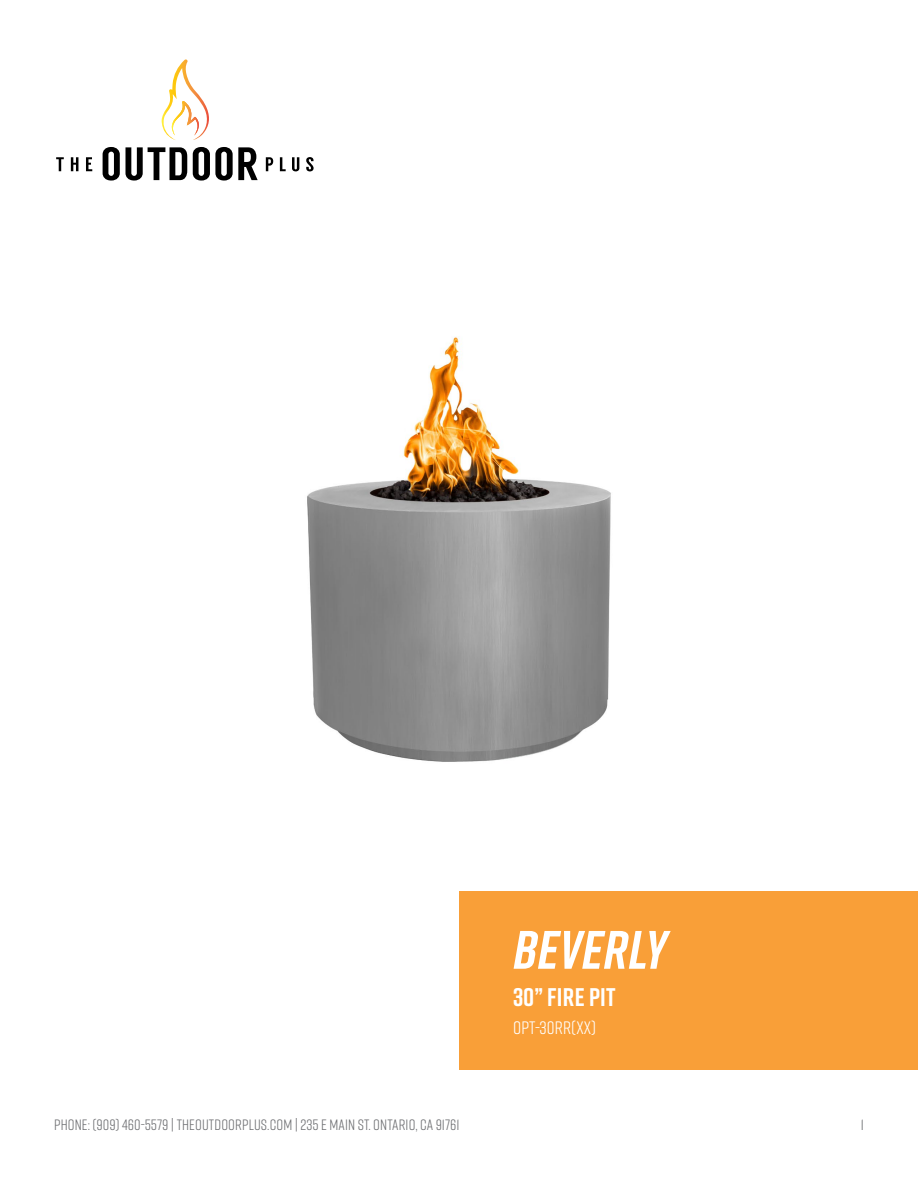
<style>
.page{position:relative;width:918px;height:1188px;background:#fff}
.page>*{position:absolute;margin:0;border:0;box-sizing:border-box;transform-origin:0 0}
.t1{font:italic 700 54px "Rift";letter-spacing:.01em;color:#fff}
.t2{font:700 25.5px "Rift";letter-spacing:.01em;color:#fff}
.t3{font:18px "Rift";letter-spacing:.01em;color:#fff}
.t4{font:15px "Rift";letter-spacing:.01em;color:#6d6e71}
</style>
<div class="page">
<img style="left:307px;top:337px;width:304px;height:425px">
<div style="left:459px;top:892px;width:459px;height:178px;background:#f99f38"></div>
<svg style="left:162px;top:59px;width:47px;height:81px"></svg>
<svg style="left:56px;top:157px;width:8px;height:14px"></svg>
<svg style="left:71px;top:157px;width:7px;height:14px"></svg>
<svg style="left:86px;top:157px;width:6px;height:14px"></svg>
<svg style="left:103px;top:147px;width:17px;height:34px"></svg>
<svg style="left:126px;top:147px;width:61px;height:34px"></svg>
<svg style="left:193px;top:147px;width:65px;height:34px"></svg>
<svg style="left:266px;top:157px;width:7px;height:14px"></svg>
<svg style="left:280px;top:157px;width:6px;height:14px"></svg>
<svg style="left:292px;top:157px;width:7px;height:14px"></svg>
<svg style="left:306px;top:157px;width:8px;height:14px"></svg>
<h1 class="t1" style="left:513px;top:911px;width:155px">BEVERLY</h1>
<h2 class="t2" style="left:513px;top:979px;width:104px">30” FIRE PIT</h2>
<p class="t3" style="left:513px;top:1016px;width:85px">OPT-30RR(XX)</p>
<p class="t4" style="left:54px;top:1114px;width:407px">PHONE: (909) 460-5579 | THEOUTDOORPLUS.COM | 235 E MAIN ST. ONTARIO, CA 91761</p>
<p class="t4" style="left:861px;top:1114px;width:5px">1</p>
</div>
